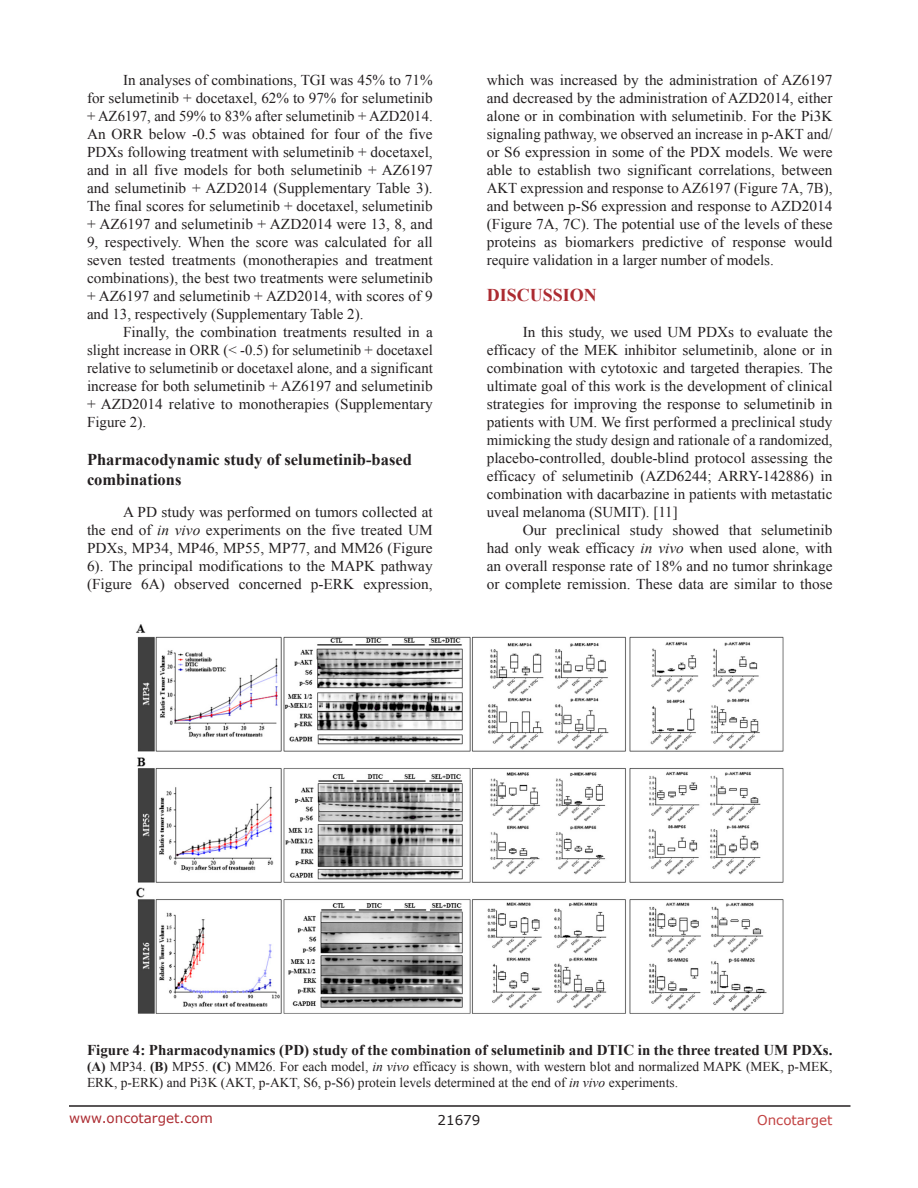
<style>
.page{position:relative;width:918px;height:1188px;background:#fff}
.page>*{position:absolute;margin:0;border:0;box-sizing:border-box;transform-origin:0 0}
.Heading{font:700 18px "Times New Roman";color:#ac2b31}
.SubHeading{font:700 16.5px/19.8px "Times New Roman";color:#231f20}
.BodyText{font:15px/18px "Times New Roman";color:#231f20;text-align:justify}
.figuretext{font:700 15px "Times New Roman";color:#231f20}
.figuretext-2{font:13.5px/16.2px "Times New Roman";color:#231f20}
.t1{font:13.5px "Verdana";color:#ac2b31}
.t2{font:13.5px "Verdana";color:#c24141}
.t3{font:13.5px "Verdana";color:#231f20}
.s1{font-style:italic}
.s2{font-weight:700}
</style>
<div class="page">
<hr style="left:69px;top:1105px;width:781px;height:2px;background:#231f20">
<img style="left:136px;top:624px;width:648px;height:390px">
<p class="BodyText" style="left:87px;top:71px;width:347px;text-indent:36px">In analyses of combinations, TGI was 45% to 71% for selumetinib + docetaxel, 62% to 97% for selumetinib + AZ6197, and 59% to 83% after selumetinib + AZD2014.<br>An ORR below -0.5 was obtained for four of the five PDXs following treatment with selumetinib + docetaxel, and in all five models for both selumetinib + AZ6197 and selumetinib + AZD2014 (Supplementary Table 3).<br>The final scores for selumetinib + docetaxel, selumetinib + AZ6197 and selumetinib + AZD2014 were 13, 8, and 9, respectively. When the score was calculated for all seven tested treatments (monotherapies and treatment combinations), the best two treatments were selumetinib + AZ6197 and selumetinib + AZD2014, with scores of 9 and 13, respectively (Supplementary Table 2).</p>
<p class="BodyText" style="left:87px;top:323px;width:347px;text-indent:36px">Finally, the combination treatments resulted in a slight increase in ORR (&lt; -0.5) for selumetinib + docetaxel relative to selumetinib or docetaxel alone, and a significant increase for both selumetinib + AZ6197 and selumetinib + AZD2014 relative to monotherapies (Supplementary Figure 2).</p>
<p class="SubHeading" style="left:87px;top:449px;width:326px">Pharmacodynamic study of selumetinib-based combinations</p>
<p class="BodyText" style="left:87px;top:502px;width:347px;text-indent:36px">A PD study was performed on tumors collected at the end of <span class="s1">in vivo</span> experiments on the five treated UM PDXs, MP34, MP46, MP55, MP77, and MM26 (Figure 6). The principal modifications to the MAPK pathway (Figure 6A) observed concerned p-ERK expression,</p>
<p class="BodyText" style="left:487px;top:71px;width:347px">which was increased by the administration of AZ6197 and decreased by the administration of AZD2014, either alone or in combination with selumetinib. For the Pi3K signaling pathway, we observed an increase in p-AKT and/ or S6 expression in some of the PDX models. We were able to establish two significant correlations, between AKT expression and response to AZ6197 (Figure 7A, 7B), and between p-S6 expression and response to AZD2014 (Figure 7A, 7C). The potential use of the levels of these proteins as biomarkers predictive of response would require validation in a larger number of models.</p>
<p class="Heading" style="left:487px;top:282px;width:112px">DISCUSSION</p>
<p class="BodyText" style="left:487px;top:322px;width:347px;text-indent:36px">In this study, we used UM PDXs to evaluate the efficacy of the MEK inhibitor selumetinib, alone or in combination with cytotoxic and targeted therapies. The ultimate goal of this work is the development of clinical strategies for improving the response to selumetinib in patients with UM. We first performed a preclinical study mimicking the study design and rationale of a randomized, placebo-controlled, double-blind protocol assessing the efficacy of selumetinib (AZD6244; ARRY-142886) in combination with dacarbazine in patients with metastatic uveal melanoma (SUMIT). [11]</p>
<p class="BodyText" style="left:487px;top:520px;width:347px;text-indent:36px">Our preclinical study showed that selumetinib had only weak efficacy <span class="s1">in vivo</span> when used alone, with an overall response rate of 18% and no tumor shrinkage or complete remission. These data are similar to those</p>
<p class="figuretext" style="left:87px;top:1039px;width:747px">Figure 4: Pharmacodynamics (PD) study of the combination of selumetinib and DTIC in the three treated UM PDXs.</p>
<p class="figuretext-2" style="left:87px;top:1058px;width:747px"><span class="s2">(A)</span> MP34. <span class="s2">(B)</span> MP55. <span class="s2">(C)</span> MM26. For each model, <span class="s1">in vivo</span> efficacy is shown, with western blot and normalized MAPK (MEK, p-MEK,<br>ERK, p-ERK) and Pi3K (AKT, p-AKT, S6, p-S6) protein levels determined at the end of <span class="s1">in vivo</span> experiments.</p>
<p class="t1" style="left:69px;top:1109px;width:145px">www.oncotarget.com</p>
<p class="t3" style="left:438px;top:1111px;width:44px">21679</p>
<p class="t2" style="left:757px;top:1111px;width:77px">Oncotarget</p>
</div>
